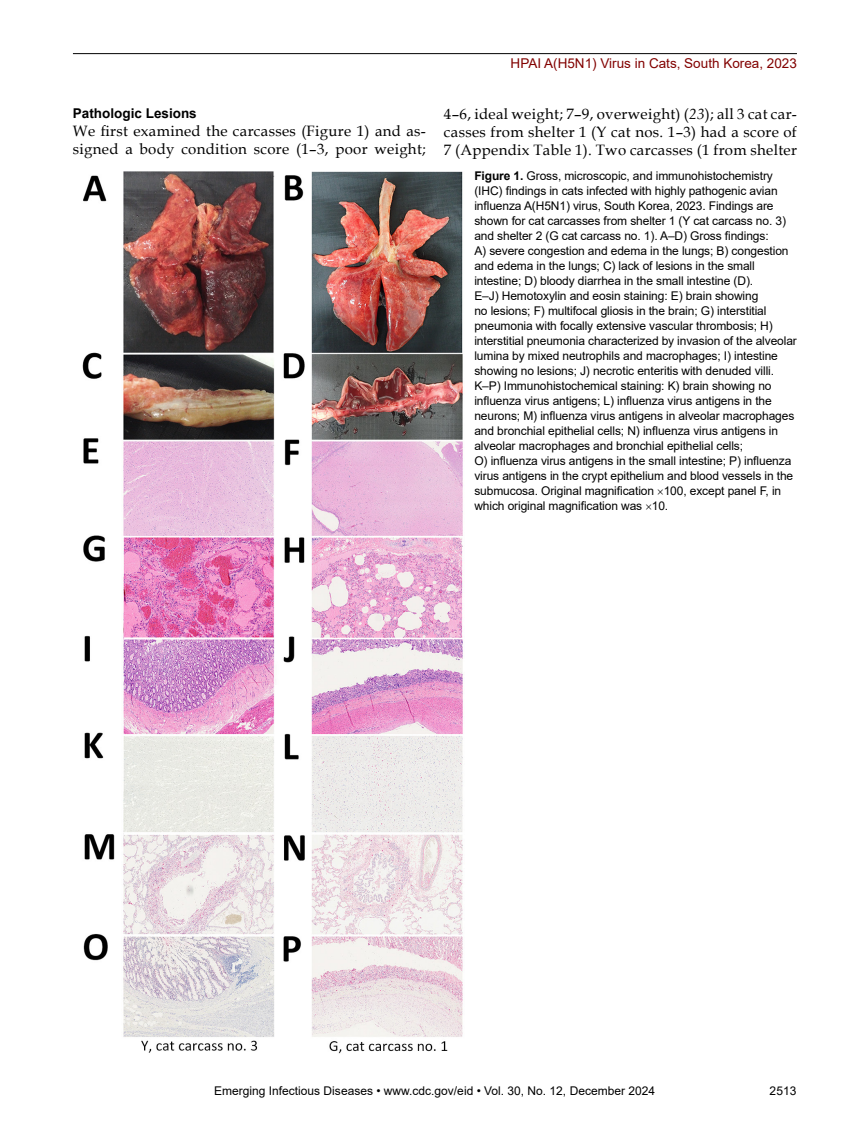
<style>
.page{position:relative;width:851px;height:1134px;background:#fff}
.page>*{position:absolute;margin:0;border:0;box-sizing:border-box;transform-origin:0 0}
.t1{font:15px/18px "Book Antiqua";letter-spacing:.02em;color:#000}
.t2{font:13.5px "Arial";color:#820200}
.t3{font:700 13.5px "Arial";color:#000}
.t4{font:12px/15px "Arial";letter-spacing:-.01em;color:#000}
.s1{font-style:italic}
.s2{font-weight:700}
</style>
<div class="page">
<hr style="left:73px;top:53px;width:723px;height:1px;background:#000">
<img style="left:82px;top:172px;width:381px;height:882px">
<p class="t3" style="left:73px;top:104px;width:125px">Pathologic Lesions</p>
<p class="t1" style="left:73px;top:121px;width:354px">We first examined the carcasses (Figure 1) and as&shy;signed a body condition score (1–3, poor weight;</p>
<p class="t2" style="left:510px;top:54px;width:288px">HPAI A(H5N1) Virus in Cats, South Korea, 2023</p>
<p class="t1" style="left:444px;top:104px;width:354px;text-align:justify">4–6, ideal weight; 7–9, overweight) (<span class="s1">23</span>); all 3 cat car&shy;casses from shelter 1 (Y cat nos. 1–3) had a score of 7 (Appendix Table 1). Two carcasses (1 from shelter</p>
<p class="t4" style="left:474px;top:169px;width:324px"><span class="s2">Figure 1.</span> Gross, microscopic, and immunohistochemistry (IHC) findings in cats infected with highly pathogenic avian influenza A(H5N1) virus, South Korea, 2023. Findings are shown for cat carcasses from shelter 1 (Y cat carcass no. 3) and shelter 2 (G cat carcass no. 1). A–D) Gross findings:<br>A) severe congestion and edema in the lungs; B) congestion and edema in the lungs; C) lack of lesions in the small intestine; D) bloody diarrhea in the small intestine (D).<br>E–J) Hemotoxylin and eosin staining: E) brain showing<br>no lesions; F) multifocal gliosis in the brain; G) interstitial pneumonia with focally extensive vascular thrombosis; H) interstitial pneumonia characterized by invasion of the alveolar lumina by mixed neutrophils and macrophages; I) intestine showing no lesions; J) necrotic enteritis with denuded villi.<br>K–P) Immunohistochemical staining: K) brain showing no influenza virus antigens; L) influenza virus antigens in the neurons; M) influenza virus antigens in alveolar macrophages and bronchial epithelial cells; N) influenza virus antigens in alveolar macrophages and bronchial epithelial cells;<br>O) influenza virus antigens in the small intestine; P) influenza virus antigens in the crypt epithelium and blood vessels in the submucosa. Original magnification 100, except panel F, in which original magnification was 10.</p>
<p class="t4" style="left:214px;top:1084px;width:442px">Emerging Infectious Diseases • www.cdc.gov/eid • Vol. 30, No. 12, December 2024</p>
<p class="t4" style="left:769px;top:1084px;width:28px">2513</p>
</div>
